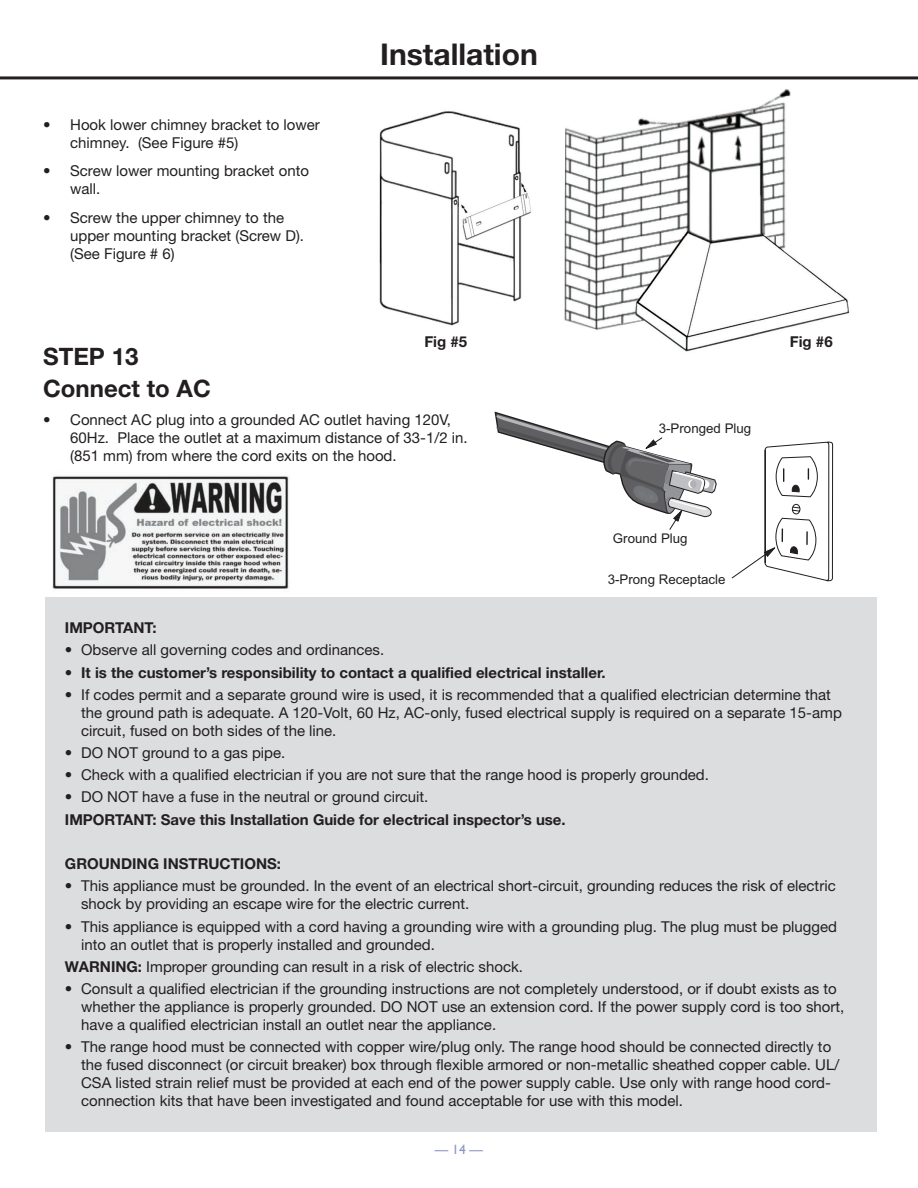
<style>
.page{position:relative;width:918px;height:1188px;background:#fff}
.page>*{position:absolute;margin:0;border:0;box-sizing:border-box;transform-origin:0 0}
.t1{font:700 30px "Helvetica Neue LT Std";color:#231f20}
.t2{font:700 24px "Helvetica Neue LT Std";color:#231f20}
.B__body_copy{font:15px/18px "Helvetica Neue LT Std";color:#231f20}
.B__body_copy-2{font:700 15px "Helvetica Neue LT Std";color:#231f20}
.t3{font:13.5px "Gill Sans";color:#8e95c3}
.t4{font:13.35px "Arial";color:#231f20}
.s1{font-weight:400}
.s2{font-weight:700}
</style>
<div class="page">
<hr style="left:0;top:76px;width:918px;height:3px;background:#231f20">
<img style="left:564px;top:89px;width:286px;height:263px">
<svg style="left:495px;top:412px;width:222px;height:118px"></svg>
<svg style="left:731px;top:441px;width:102px;height:141px"></svg>
<div style="left:45px;top:597px;width:831px;height:535px;background:#dcdddf"></div>
<img style="left:52px;top:475px;width:237px;height:117px">
<img style="left:379px;top:111px;width:152px;height:215px">
<p class="B__body_copy" style="left:70px;top:115px;width:251px;text-indent:-27px">• Hook lower chimney bracket to lower chimney. (See Figure #5)</p>
<p class="B__body_copy" style="left:70px;top:162px;width:240px;text-indent:-27px">• Screw lower mounting bracket onto wall.</p>
<p class="B__body_copy" style="left:70px;top:209px;width:235px;text-indent:-27px">• Screw the upper chimney to the upper mounting bracket (Screw D). (See Figure # 6)</p>
<p class="t1" style="left:380px;top:35px;width:159px">Installation</p>
<p class="B__body_copy-2" style="left:424px;top:333px;width:44px">Fig #5</p>
<p class="t2" style="left:43px;top:341px;width:97px">STEP 13</p>
<p class="t2" style="left:43px;top:373px;width:169px">Connect to AC</p>
<p class="B__body_copy" style="left:70px;top:411px;width:399px;text-indent:-27px">• Connect AC plug into a grounded AC outlet having 120V,<br>60Hz. Place the outlet at a maximum distance of 33-1/2 in. (851 mm) from where the cord exits on the hood.</p>
<p class="t4" style="left:659px;top:419px;width:94px">3-Pronged Plug</p>
<p class="t4" style="left:613px;top:529px;width:76px">Ground Plug</p>
<p class="t4" style="left:608px;top:571px;width:119px">3-Prong Receptacle</p>
<p class="B__body_copy-2" style="left:790px;top:333px;width:44px">Fig #6</p>
<p class="B__body_copy-2" style="left:65px;top:618px;width:93px">IMPORTANT:</p>
<p class="B__body_copy" style="left:65px;top:641px;width:321px">• Observe all governing codes and ordinances.</p>
<p class="B__body_copy-2" style="left:65px;top:663px;width:542px"><span class="s1">•</span> It is the customer’s responsibility to contact a qualified electrical installer.</p>
<p class="B__body_copy" style="left:81px;top:685px;width:762px;text-indent:-16px">• If codes permit and a separate ground wire is used, it is recommended that a qualified electrician determine that the ground path is adequate. A 120-Volt, 60 Hz, AC-only, fused electrical supply is required on a separate 15-amp circuit, fused on both sides of the line.</p>
<p class="B__body_copy" style="left:65px;top:743px;width:222px">• DO NOT ground to a gas pipe.</p>
<p class="B__body_copy" style="left:65px;top:766px;width:646px">• Check with a qualified electrician if you are not sure that the range hood is properly grounded.</p>
<p class="B__body_copy" style="left:65px;top:788px;width:365px">• DO NOT have a fuse in the neutral or ground circuit.</p>
<p class="B__body_copy-2" style="left:65px;top:810px;width:502px">IMPORTANT: Save this Installation Guide for electrical inspector’s use.</p>
<p class="B__body_copy-2" style="left:65px;top:855px;width:218px">GROUNDING INSTRUCTIONS:</p>
<p class="B__body_copy" style="left:81px;top:877px;width:756px;text-indent:-16px">• This appliance must be grounded. In the event of an electrical short-circuit, grounding reduces the risk of electric shock by providing an escape wire for the electric current.</p>
<p class="B__body_copy" style="left:81px;top:917px;width:758px;text-indent:-16px">• This appliance is equipped with a cord having a grounding wire with a grounding plug. The plug must be plugged into an outlet that is properly installed and grounded.</p>
<p class="B__body_copy" style="left:65px;top:957px;width:460px"><span class="s2">WARNING:</span> Improper grounding can result in a risk of electric shock.</p>
<p class="B__body_copy" style="left:81px;top:980px;width:765px;text-indent:-16px">• Consult a qualified electrician if the grounding instructions are not completely understood, or if doubt exists as to whether the appliance is properly grounded. DO NOT use an extension cord. If the power supply cord is too short, have a qualified electrician install an outlet near the appliance.</p>
<p class="B__body_copy" style="left:81px;top:1038px;width:760px;text-indent:-16px">• The range hood must be connected with copper wire/plug only. The range hood should be connected directly to the fused disconnect (or circuit breaker) box through flexible armored or non-metallic sheathed copper cable. UL/ CSA listed strain relief must be provided at each end of the power supply cable. Use only with range hood cord&shy;connection kits that have been investigated and found acceptable for use with this model.</p>
<p class="t3" style="left:435px;top:1142px;width:50px">— 14 —</p>
</div>
